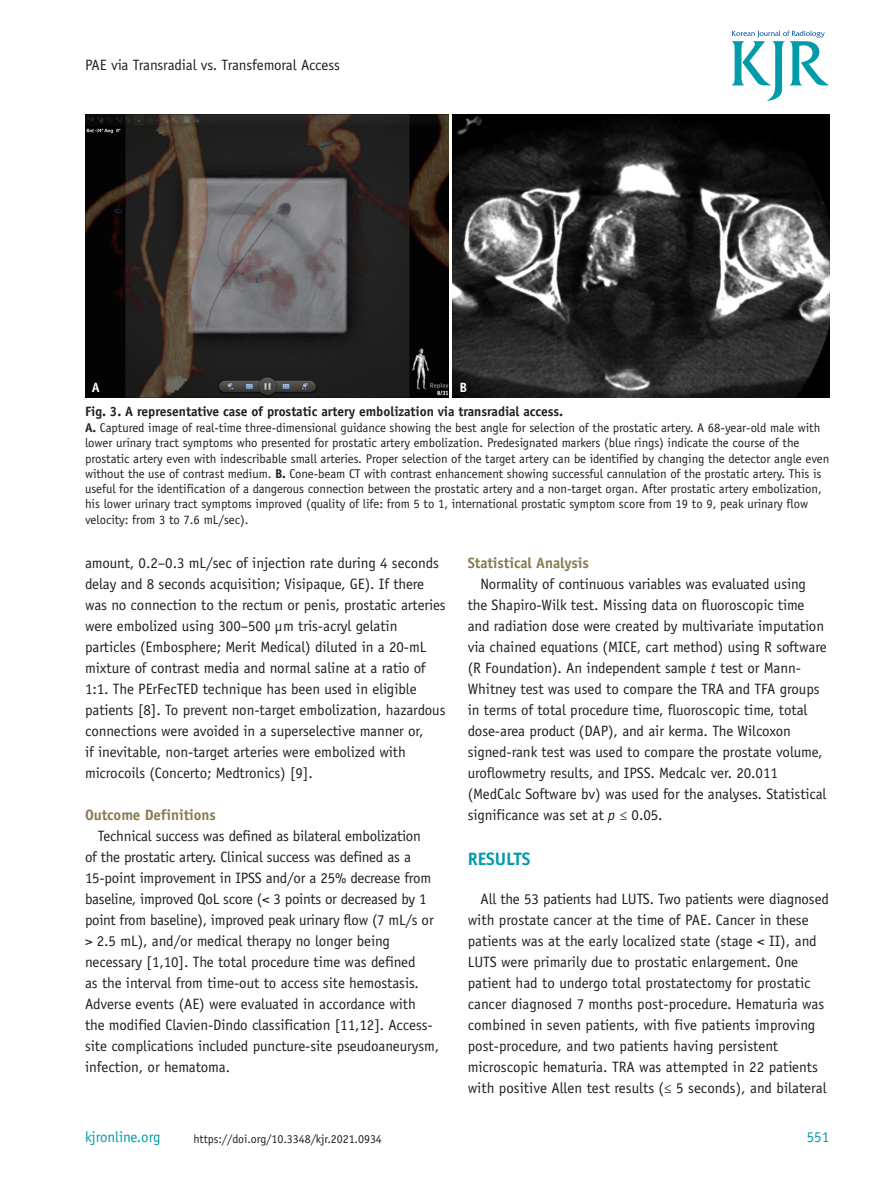
<style>
.page{position:relative;width:893px;height:1191px;background:#fff}
.page>*{position:absolute;margin:0;border:0;box-sizing:border-box;transform-origin:0 0}
.t1{font:700 18px "Officina Sans Std";letter-spacing:-.005em;color:#009caa}
.t2{font:15px/21px "Officina Sans Std";letter-spacing:-.005em;color:#231f20}
.t3{font:700 15px "Officina Sans Std";letter-spacing:-.005em;color:#887a51}
.t4{font:15px "Officina Sans Std";letter-spacing:-.005em;color:#009caa}
.t5{font:700 13.5px "Officina Sans Std";letter-spacing:-.005em;color:#231f20}
.t6{font:700 13.5px "Officina Sans Std";color:#fff}
.t7{font:12.75px/15.3px "Officina Sans Std";letter-spacing:-.005em;color:#231f20}
.t8{font:12px "Officina Sans Std";letter-spacing:-.005em;color:#231f20}
.s1{font-weight:700}
.s2{font-style:italic}
</style>
<div class="page">
<svg style="left:732px;top:31px;width:97px;height:70px"></svg>
<img style="left:85px;top:115px;width:364px;height:282px">
<img style="left:453px;top:115px;width:376px;height:282px">
<p class="t2" style="left:85px;top:54px;width:257px">PAE via Transradial vs. Transfemoral Access</p>
<p class="t6" style="left:92px;top:379px;width:10px">A</p>
<p class="t6" style="left:460px;top:379px;width:9px">B</p>
<p class="t5" style="left:85px;top:403px;width:479px">Fig. 3. A representative case of prostatic artery embolization via transradial access.</p>
<p class="t7" style="left:85px;top:420px;width:746px"><span class="s1">A.</span> Captured image of real-time three-dimensional guidance showing the best angle for selection of the prostatic artery. A 68-year-old male with lower urinary tract symptoms who presented for prostatic artery embolization. Predesignated markers (blue rings) indicate the course of the prostatic artery even with indescribable small arteries. Proper selection of the target artery can be identified by changing the detector angle even without the use of contrast medium. <span class="s1">B.</span> Cone-beam CT with contrast enhancement showing successful cannulation of the prostatic artery. This is useful for the identification of a dangerous connection between the prostatic artery and a non-target organ. After prostatic artery embolization, his lower urinary tract symptoms improved (quality of life: from 5 to 1, international prostatic symptom score from 19 to 9, peak urinary flow velocity: from 3 to 7.6 mL/sec).</p>
<p class="t2" style="left:85px;top:552px;width:362px">amount, 0.2–0.3 mL/sec of injection rate during 4 seconds delay and 8 seconds acquisition; Visipaque, GE). If there was no connection to the rectum or penis, prostatic arteries were embolized using 300–500 μm tris-acryl gelatin particles (Embosphere; Merit Medical) diluted in a 20-mL mixture of contrast media and normal saline at a ratio of 1:1. The PErFecTED technique has been used in eligible patients [8]. To prevent non-target embolization, hazardous connections were avoided in a superselective manner or,<br>if inevitable, non-target arteries were embolized with microcoils (Concerto; Medtronics) [9].</p>
<p class="t3" style="left:85px;top:805px;width:132px">Outcome Definitions</p>
<p class="t2" style="left:85px;top:825px;width:356px;text-indent:13px">Technical success was defined as bilateral embolization<br>of the prostatic artery. Clinical success was defined as a 15-point improvement in IPSS and/or a 25% decrease from baseline, improved QoL score (&lt; 3 points or decreased by 1 point from baseline), improved peak urinary flow (7 mL/s or &gt; 2.5 mL), and/or medical therapy no longer being necessary [1,10]. The total procedure time was defined<br>as the interval from time-out to access site hemostasis.<br>Adverse events (AE) were evaluated in accordance with<br>the modified Clavien-Dindo classification [11,12]. Access&shy;site complications included puncture-site pseudoaneurysm, infection, or hematoma.</p>
<p class="t4" style="left:85px;top:1128px;width:77px">kjronline.org</p>
<p class="t8" style="left:194px;top:1132px;width:190px">https://doi.org/10.3348/kjr.2021.0934</p>
<p class="t3" style="left:468px;top:553px;width:123px">Statistical Analysis</p>
<p class="t2" style="left:468px;top:573px;width:360px;text-indent:13px">Normality of continuous variables was evaluated using the Shapiro-Wilk test. Missing data on fluoroscopic time and radiation dose were created by multivariate imputation via chained equations (MICE, cart method) using R software (R Foundation). An independent sample <span class="s2">t</span> test or Mann-Whitney test was used to compare the TRA and TFA groups in terms of total procedure time, fluoroscopic time, total dose-area product (DAP), and air kerma. The Wilcoxon signed-rank test was used to compare the prostate volume, uroflowmetry results, and IPSS. Medcalc ver. 20.011 (MedCalc Software bv) was used for the analyses. Statistical significance was set at <span class="s2">p</span> ≤ 0.05.</p>
<p class="t1" style="left:468px;top:847px;width:64px">RESULTS</p>
<p class="t2" style="left:468px;top:888px;width:363px;text-indent:13px">All the 53 patients had LUTS. Two patients were diagnosed with prostate cancer at the time of PAE. Cancer in these patients was at the early localized state (stage &lt; II), and LUTS were primarily due to prostatic enlargement. One patient had to undergo total prostatectomy for prostatic cancer diagnosed 7 months post-procedure. Hematuria was combined in seven patients, with five patients improving post-procedure, and two patients having persistent microscopic hematuria. TRA was attempted in 22 patients with positive Allen test results (≤ 5 seconds), and bilateral</p>
<p class="t4" style="left:807px;top:1128px;width:24px">551</p>
</div>
